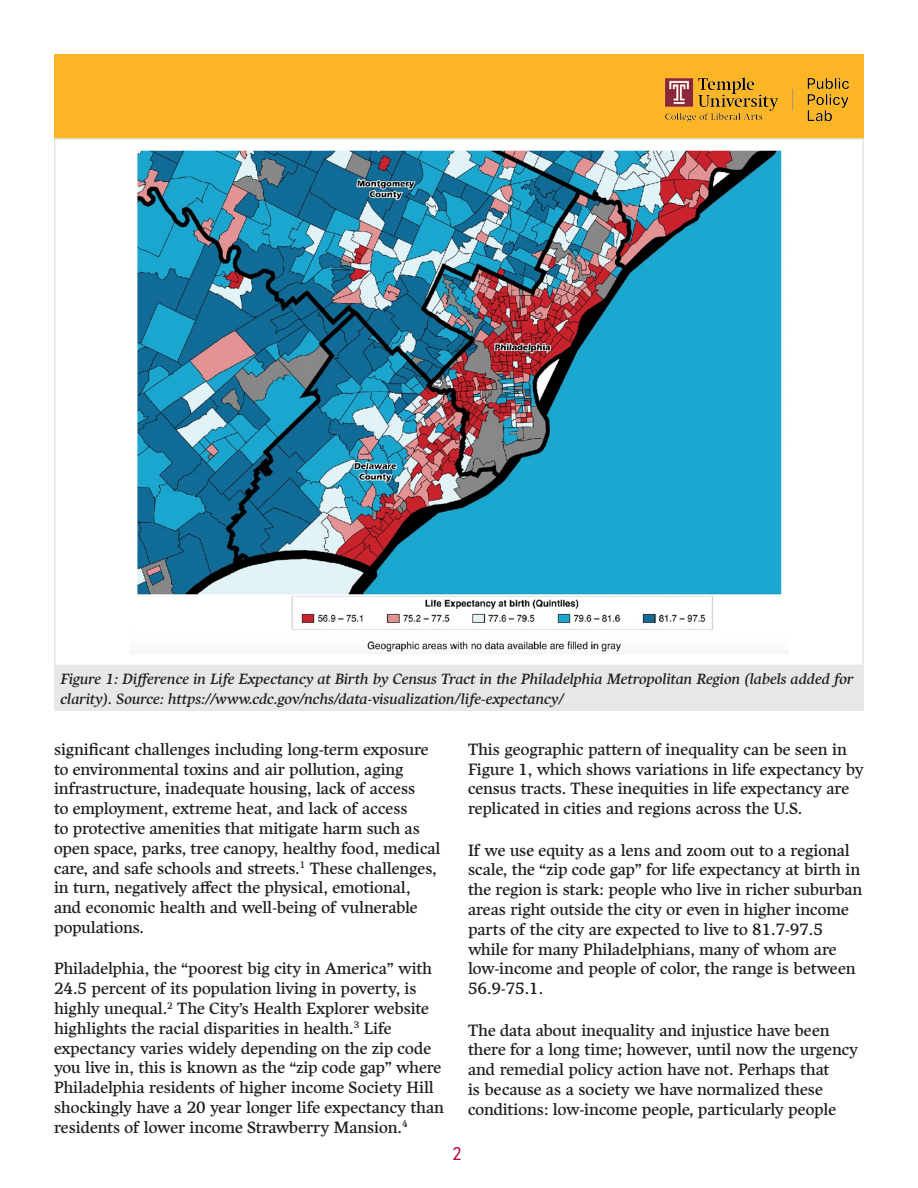
<style>
.page{position:relative;width:918px;height:1188px;background:#fff}
.page>*{position:absolute;margin:0;border:0;box-sizing:border-box;transform-origin:0 0}
.t1{font:18px "URWDIN";color:#b30437}
.t2{font:16.5px/19.8px "Harfang";letter-spacing:-.005em;color:#231f20}
.t3{font:italic 15px/19.5px "Harfang";color:#231f20}
</style>
<div class="page">
<div style="left:54px;top:54px;width:810px;height:84px;background:#fcb525"></div>
<img style="left:664px;top:77px;width:186px;height:45px">
<div style="left:54px;top:666px;width:810px;height:44px;background:#e6e7e9"></div>
<img style="left:136px;top:150px;width:646px;height:504px">
<p class="t3" style="left:61px;top:669px;width:794px">Figure 1: Difference in Life Expectancy at Birth by Census Tract in the Philadelphia Metropolitan Region (labels added for clarity). Source: https://www.cdc.gov/nchs/data-visualization/life-expectancy/</p>
<p class="t2" style="left:54px;top:739px;width:388px">significant challenges including long-term exposure to environmental toxins and air pollution, aging infrastructure, inadequate housing, lack of access<br>to employment, extreme heat, and lack of access<br>to protective amenities that mitigate harm such as open space, parks, tree canopy, healthy food, medical care, and safe schools and streets.<sup>1</sup> These challenges, in turn, negatively affect the physical, emotional, and economic health and well-being of vulnerable populations.</p>
<p class="t2" style="left:54px;top:959px;width:392px">Philadelphia, the “poorest big city in America” with 24.5 percent of its population living in poverty, is highly unequal.<sup>2</sup> The City’s Health Explorer website highlights the racial disparities in health.<sup>3</sup> Life expectancy varies widely depending on the zip code you live in, this is known as the “zip code gap” where Philadelphia residents of higher income Society Hill shockingly have a 20 year longer life expectancy than residents of lower income Strawberry Mansion.<sup>4</sup></p>
<p class="t2" style="left:468px;top:739px;width:397px">This geographic pattern of inequality can be seen in Figure 1, which shows variations in life expectancy by census tracts. These inequities in life expectancy are replicated in cities and regions across the U.S.</p>
<p class="t2" style="left:468px;top:840px;width:396px">If we use equity as a lens and zoom out to a regional scale, the “zip code gap” for life expectancy at birth in the region is stark: people who live in richer suburban areas right outside the city or even in higher income parts of the city are expected to live to 81.7-97.5 while for many Philadelphians, many of whom are low-income and people of color, the range is between 56.9-75.1.</p>
<p class="t2" style="left:468px;top:1020px;width:392px">The data about inequality and injustice have been there for a long time; however, until now the urgency and remedial policy action have not. Perhaps that<br>is because as a society we have normalized these conditions: low-income people, particularly people</p>
<p class="t1" style="left:453px;top:1142px;width:11px">2</p>
</div>
